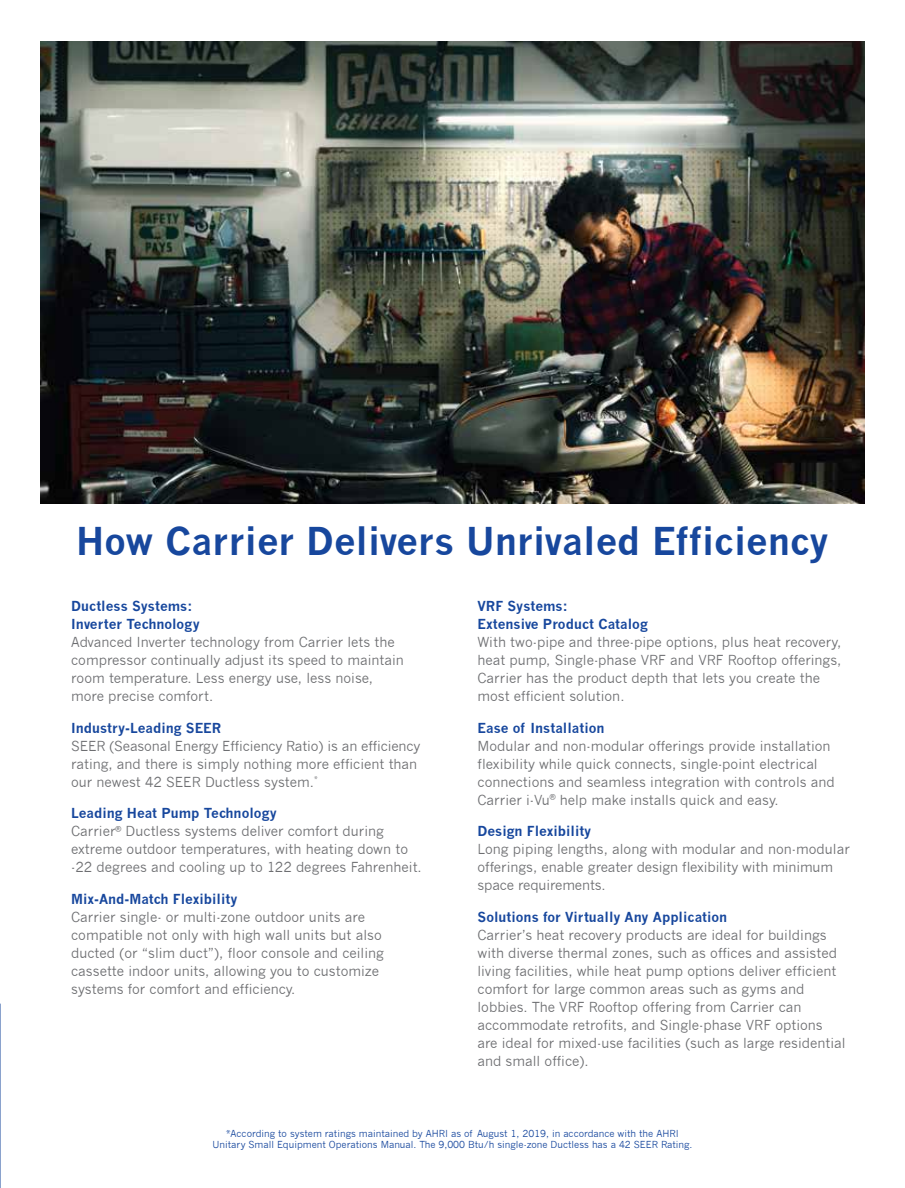
<style>
.page{position:relative;width:905px;height:1188px;background:#fff}
.page>*{position:absolute;margin:0;border:0;box-sizing:border-box;transform-origin:0 0}
.t1{font:700 37.5px "News Gothic";color:#17479d}
.t2{font:13.5px/18px "News Gothic";color:#6d6e71}
.t3{font:700 13.5px/18px "News Gothic";color:#17479d}
.t4{font:9.45px/11.4px "News Gothic";color:#17479d;text-align:center}
.s1{font-weight:700;color:#17479d}
</style>
<div class="page">
<img style="left:40px;top:41px;width:824px;height:462px">
<h1 class="t1" style="left:76px;top:526px;width:754px">How Carrier Delivers Unrivaled Efficiency</h1>
<p class="t3" style="left:71px;top:598px;width:130px">Ductless Systems:<br>Inverter Technology</p>
<p class="t2" style="left:71px;top:635px;width:334px">Advanced Inverter technology from Carrier lets the compressor continually adjust its speed to maintain room temperature. Less energy use, less noise, more precise comfort.</p>
<p class="t3" style="left:71px;top:720px;width:152px">Industry-Leading SEER</p>
<p class="t2" style="left:71px;top:738px;width:350px">SEER (Seasonal Energy Efficiency Ratio) is an efficiency rating, and there is simply nothing more efficient than our newest 42 SEER Ductless system.<sup>*</sup></p>
<p class="t2" style="left:71px;top:806px;width:352px"><span class="s1">Leading Heat Pump Technology<br></span>Carrier<sup>®</sup> Ductless systems deliver comfort during extreme outdoor temperatures, with heating down to -22 degrees and cooling up to 122 degrees Fahrenheit.</p>
<p class="t3" style="left:71px;top:891px;width:168px">Mix-And-Match Flexibility</p>
<p class="t2" style="left:71px;top:909px;width:314px">Carrier single- or multi-zone outdoor units are compatible not only with high wall units but also ducted (or “slim duct”), floor console and ceiling cassette indoor units, allowing you to customize systems for comfort and efficiency.</p>
<p class="t3" style="left:477px;top:598px;width:172px">VRF Systems:<br>Extensive Product Catalog</p>
<p class="t2" style="left:477px;top:634px;width:365px">With two-pipe and three-pipe options, plus heat recovery, heat pump, Single-phase VRF and VRF Rooftop offerings, Carrier has the product depth that lets you create the most efficient solution.</p>
<p class="t3" style="left:477px;top:720px;width:128px">Ease of Installation</p>
<p class="t2" style="left:477px;top:738px;width:359px">Modular and non-modular offerings provide installation flexibility while quick connects, single-point electrical connections and seamless integration with controls and Carrier i-Vu<sup>®</sup> help make installs quick and easy.</p>
<p class="t3" style="left:477px;top:823px;width:115px">Design Flexibility</p>
<p class="t2" style="left:477px;top:842px;width:374px">Long piping lengths, along with modular and non-modular offerings, enable greater design flexibility with minimum space requirements.</p>
<p class="t3" style="left:477px;top:909px;width:251px">Solutions for Virtually Any Application</p>
<p class="t2" style="left:477px;top:927px;width:370px">Carrier’s heat recovery products are ideal for buildings with diverse thermal zones, such as offices and assisted living facilities, while heat pump options deliver efficient comfort for large common areas such as gyms and lobbies. The VRF Rooftop offering from Carrier can accommodate retrofits, and Single-phase VRF options are ideal for mixed-use facilities (such as large residential and small office).</p>
<p class="t4" style="left:212px;top:1129px;width:481px">*According to system ratings maintained by AHRI as of August 1, 2019, in accordance with the AHRI<br>Unitary Small Equipment Operations Manual. The 9,000 Btu/h single-zone Ductless has a 42 SEER Rating.</p>
</div>
